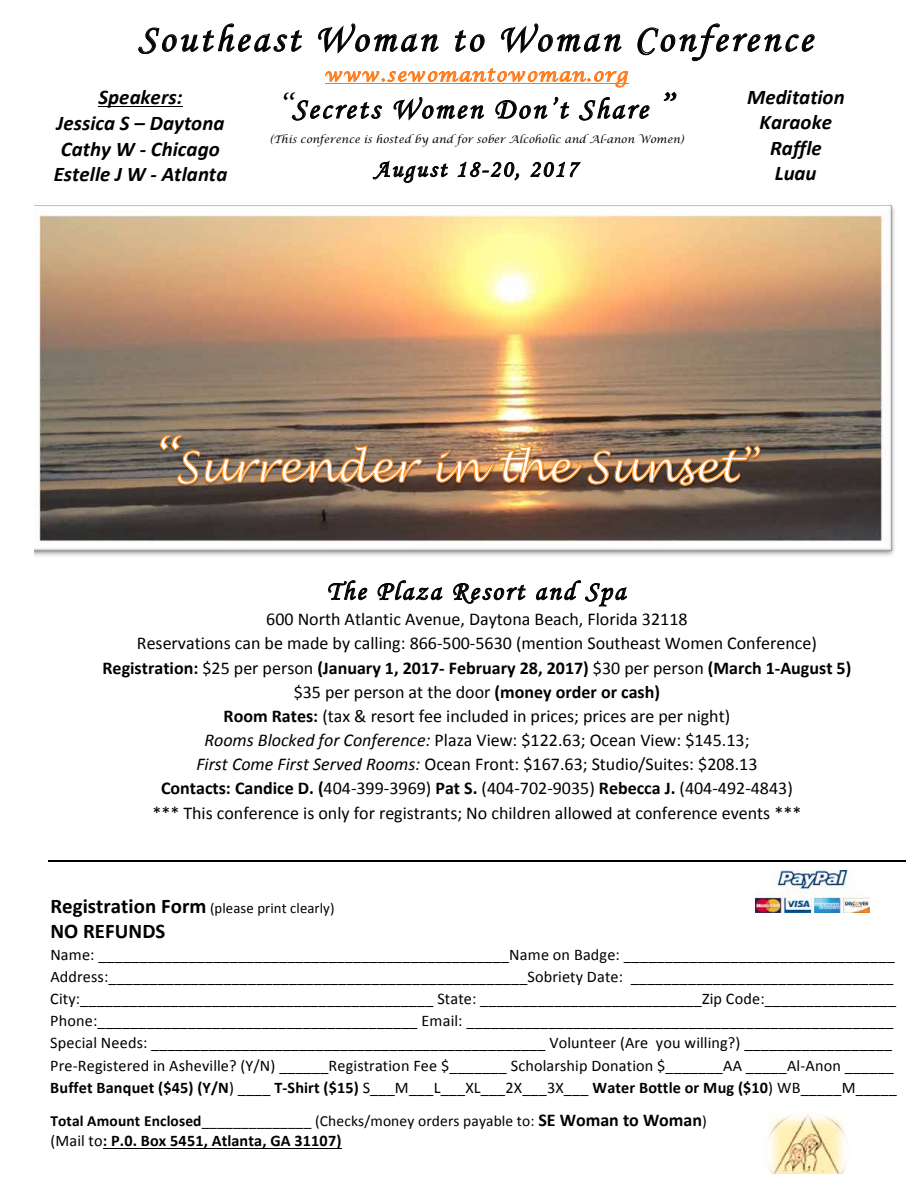
<style>
.page{position:relative;width:918px;height:1188px;background:#fff}
.page>*{position:absolute;margin:0;border:0;box-sizing:border-box;transform-origin:0 0}
.t1{font:38.85px "Monotype Corsiva";letter-spacing:.085em;color:#000}
.t2{font:29.85px "Monotype Corsiva";letter-spacing:.085em;color:#000}
.t3{font:27px "Monotype Corsiva";letter-spacing:.085em;color:#000}
.t4{font:23.7px "Monotype Corsiva";letter-spacing:.09em;color:#000}
.t5{font:italic 700 20.85px/25.7px "Calibri";letter-spacing:.005em;color:#000;text-align:center}
.t6{font:700 20.85px "Calibri";letter-spacing:.005em;color:#000}
.t7{font:18px/24.2px "Calibri";color:#000;text-align:center}
.t8{font:italic 18px "Lucida Calligraphy";letter-spacing:.085em;color:#ff7b1a}
.t9{font:16.2px/22.2px "Calibri";letter-spacing:.01em;color:#000}
.t10{font:700 16.2px "Calibri";letter-spacing:.01em;color:#000}
.t11{font:15.45px "Calibri";letter-spacing:.01em;color:#000}
.t12{font:14.7px "Calibri";letter-spacing:.005em;color:#000}
.t13{font:italic 10.5px "Lucida Calligraphy";letter-spacing:.005em;color:#000}
.s1{font-family:"Lucida Calligraphy";font-style:italic}
.s2{font-weight:700}
.s3{font-style:italic}
.s4{font-weight:700;font-size:20.85px}
.s5{font-weight:700;font-size:18px}
.s6{font-weight:400}
</style>
<div class="page">
<img style="left:34px;top:204px;width:861px;height:352px">
<img style="left:768px;top:1114px;width:79px;height:60px">
<svg style="left:138px;top:23px;width:677px;height:98px"></svg>
<svg style="left:372px;top:160px;width:76px;height:23px"></svg>
<svg style="left:457px;top:162px;width:62px;height:19px"></svg>
<svg style="left:530px;top:162px;width:51px;height:16px"></svg>
<svg style="left:328px;top:580px;width:40px;height:20px"></svg>
<svg style="left:377px;top:580px;width:66px;height:21px"></svg>
<svg style="left:453px;top:583px;width:73px;height:21px"></svg>
<svg style="left:536px;top:580px;width:91px;height:27px"></svg>
<hr style="left:48px;top:860px;width:858px;height:1px;background:#000">
<hr style="left:103px;top:1148px;width:239px;height:1px;background:#000">
<img style="left:773px;top:870px;width:97px;height:42px">
<img style="left:129px;top:425px;width:638px;height:69px">
<img style="left:159px;top:434px;width:602px;height:52px">
<img style="left:41px;top:84px;width:198px;height:122px">
<hr style="left:98px;top:107px;width:85px;height:1px;background:#000">
<img style="left:773px;top:889px;width:34px;height:1px">
<img style="left:755px;top:890px;width:109px;height:23px">
<img style="left:702px;top:84px;width:113px;height:37px">
<h1 class="t1" style="left:138px;top:15px;width:676px">Southeast Woman to Woman Conference</h1>
<p class="t8" style="left:325px;top:64px;width:304px">www.sewomantowoman.org</p>
<h2 class="t2" style="left:278px;top:91px;width:397px"><span class="s1">“</span>Secrets Women Don’t Share <span class="s1">”</span></h2>
<p class="t13" style="left:270px;top:133px;width:415px">(This conference is hosted by and for sober Alcoholic and Al-anon Women)</p>
<h3 class="t4" style="left:374px;top:155px;width:204px">August 18-20, 2017</h3>
<p class="t5" style="left:54px;top:84px;width:175px">Speakers:<br>Jessica S – Daytona<br>Cathy W --‐ Chicago<br>Estelle J W --‐ Atlanta</p>
<p class="t5" style="left:747px;top:84px;width:99px">Meditation<br>Karaoke<br>Raffle<br>Luau</p>
<h3 class="t3" style="left:327px;top:575px;width:300px">The Plaza Resort and Spa</h3>
<p class="t7" style="left:103px;top:607px;width:750px">600 North Atlantic Avenue, Daytona Beach, Florida 32118<br>Reservations can be made by calling: 866--‐500--‐5630 (mention Southeast Women Conference)<br><span class="s2">Registration:</span> $25 per person <span class="s2">(January 1, 2017--‐ February 28, 2017)</span> $30 per person <span class="s2">(March 1--‐August 5) </span>$35 per person at the door <span class="s2">(money order or cash)<br>Room Rates:</span> (tax &amp; resort fee included in prices; prices are per night)<br><span class="s3">Rooms Blocked for Conference:</span> Plaza View: $122.63; Ocean View: $145.13;<br><span class="s3">First Come First Served Rooms:</span> Ocean Front: $167.63; Studio/Suites: $208.13<br><span class="s2">Contacts: Candice D. (</span>404--‐399--‐3969) <span class="s2">Pat S.</span> (404--‐702--‐9035) <span class="s2">Rebecca J.</span> (404--‐492--‐4843)<br>*** This conference is only for registrants; No children allowed at conference events ***</p>
<p class="t12" style="left:50px;top:898px;width:286px"><span class="s4">Registration Form</span> (please print clearly)</p>
<p class="t6" style="left:50px;top:918px;width:117px">NO REFUNDS</p>
<p class="t9" style="left:50px;top:943px;width:848px">Name: __________________________________________________Name on Badge: _________________________________ Address:___________________________________________________Sobriety Date: ________________________________ City:___________________________________________ State: ___________________________Zip Code:________________ Phone:_______________________________________ Email: ____________________________________________________ Special Needs: ________________________________________________ Volunteer (Are you willing?) __________________ Pre--‐Registered in Asheville? (Y/N) ______Registration Fee $_______ Scholarship Donation $_______AA _____Al--‐Anon ______ <span class="s2">Buffet Banquet ($45) (Y/N</span>) ____ <span class="s2">T--‐Shirt ($15)</span> S___M___L___XL___2X___3X___ <span class="s2">Water Bottle or Mug ($10</span>) WB_____M_____</p>
<p class="t11" style="left:50px;top:1111px;width:658px"><span class="s2">Total Amount Enclosed</span>______________ (Checks/money orders payable to: <span class="s5">SE Woman to Woman</span>)</p>
<p class="t10" style="left:50px;top:1130px;width:293px"><span class="s6">(Mail to</span>: P.0. Box 5451, Atlanta, GA 31107)</p>
</div>
